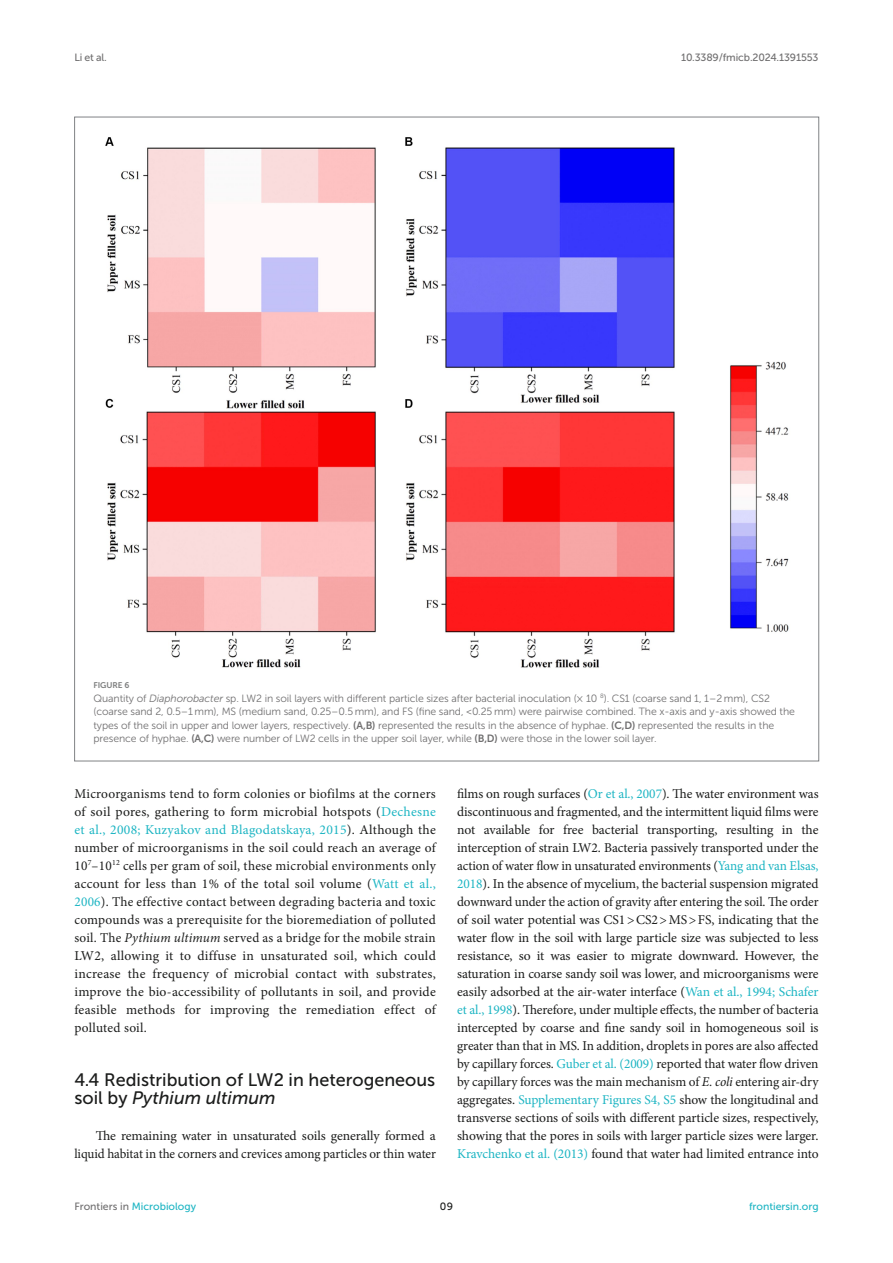
<style>
.page{position:relative;width:893px;height:1263px;background:#fff}
.page>*{position:absolute;margin:0;border:0;box-sizing:border-box;transform-origin:0 0}
.HEAD_2{font:18px/18px "Museo Sans 500";color:#1b1c1b}
.TEXT_FLUSH{font:13.5px/18px "Minion Pro";letter-spacing:-.005em;color:#1b1c1b;text-align:right}
.TEXT{font:13.5px/18px "Minion Pro";letter-spacing:.02em;color:#1b1c1b;text-align:justify}
.FIG_LEG{font:10.5px/13.5px "Museo Sans 300";letter-spacing:-.01em;color:#706f70}
.t1{font:10.5px "Museo Sans 500";color:#1db5c3}
.t2{font:10.5px "Museo Sans 500";letter-spacing:-.015em;color:#706f70}
.t3{font:10.5px "Museo Sans 500";color:#1b1c1b}
.FIG_HD{font:8.25px "Museo Sans 700";letter-spacing:-.01em;color:#7e7f7f}
.s1{font-style:italic}
.s2{font-family:"Museo Sans 700"}
.s3{color:#1db5c3}
.s4{color:#706f70}
</style>
<div class="page">
<img style="left:105px;top:137px;width:684px;height:531px">
<p class="t2" style="left:74px;top:51px;width:34px">Li et al.</p>
<p class="t2" style="left:681px;top:51px;width:139px">10.3389/fmicb.2024.1391553</p>
<p class="FIG_HD" style="left:94px;top:681px;width:37px">FIGURE 6</p>
<p class="FIG_LEG" style="left:94px;top:691px;width:703px">Quantity of <span class="s1">Diaphorobacter</span> sp. LW2 in soil layers with different particle sizes after bacterial inoculation (× 10 <sup>8</sup>). CS1 (coarse sand 1, 1–2 mm), CS2 (coarse sand 2, 0.5–1 mm), MS (medium sand, 0.25–0.5 mm), and FS (fine sand, &lt;0.25 mm) were pairwise combined. The x-axis and y-axis showed the types of the soil in upper and lower layers, respectively. <span class="s2">(A,B)</span> represented the results in the absence of hyphae. <span class="s2">(C,D)</span> represented the results in the presence of hyphae. <span class="s2">(A,C)</span> were number of LW2 cells in the upper soil layer, while <span class="s2">(B,D)</span> were those in the lower soil layer.</p>
<p class="TEXT" style="left:74px;top:785px;width:363px">Microorganisms tend to form colonies or biofilms at the corners of soil pores, gathering to form microbial hotspots (<span class="s3">Dechesne et al., 2008; Kuzyakov and Blagodatskaya, 2015</span>). Although the number of microorganisms in the soil could reach an average of 10<sup>7</sup>–10<sup>12</sup> cells per gram of soil, these microbial environments only account for less than 1% of the total soil volume (<span class="s3">Watt et al., 2006</span>). The effective contact between degrading bacteria and toxic compounds was a prerequisite for the bioremediation of polluted soil. The <span class="s1">Pythium ultimum</span> served as a bridge for the mobile strain LW2, allowing it to diffuse in unsaturated soil, which could increase the frequency of microbial contact with substrates, improve the bio-accessibility of pollutants in soil, and provide feasible methods for improving the remediation effect of polluted soil.</p>
<p class="HEAD_2" style="left:74px;top:1071px;width:362px">4.4 Redistribution of LW2 in heterogeneous soil by <span class="s1">Pythium ultimum</span></p>
<p class="TEXT_FLUSH" style="left:74px;top:1127px;width:363px">The remaining water in unsaturated soils generally formed a liquid habitat in the corners and crevices among particles or thin water</p>
<p class="TEXT_FLUSH" style="left:457px;top:785px;width:363px;text-align:justify">films on rough surfaces (<span class="s3">Or et al., 2007</span>). The water environment was discontinuous and fragmented, and the intermittent liquid films were not available for free bacterial transporting, resulting in the interception of strain LW2. Bacteria passively transported under the action of water flow in unsaturated environments (<span class="s3">Yang and van Elsas, 2018</span>). In the absence of mycelium, the bacterial suspension migrated downward under the action of gravity after entering the soil. The order of soil water potential was CS1&gt;CS2&gt;MS&gt;FS, indicating that the water flow in the soil with large particle size was subjected to less resistance, so it was easier to migrate downward. However, the saturation in coarse sandy soil was lower, and microorganisms were easily adsorbed at the air-water interface (<span class="s3">Wan et al., 1994; Schafer et al., 1998</span>). Therefore, under multiple effects, the number of bacteria intercepted by coarse and fine sandy soil in homogeneous soil is greater than that in MS. In addition, droplets in pores are also affected by capillary forces. <span class="s3">Guber et al. (2009)</span> reported that water flow driven by capillary forces was the main mechanism of <span class="s1">E. coli</span> entering air-dry aggregates. <span class="s3">Supplementary Figures S4, S5</span> show the longitudinal and transverse sections of soils with different particle sizes, respectively, showing that the pores in soils with larger particle sizes were larger.<br><span class="s3">Kravchenko et al. (2013)</span> found that water had limited entrance into</p>
<p class="t1" style="left:74px;top:1200px;width:123px"><span class="s4">Frontiers in</span> Microbiology</p>
<p class="t3" style="left:440px;top:1200px;width:15px">09</p>
<p class="t1" style="left:749px;top:1200px;width:71px">frontiersin.org</p>
</div>
